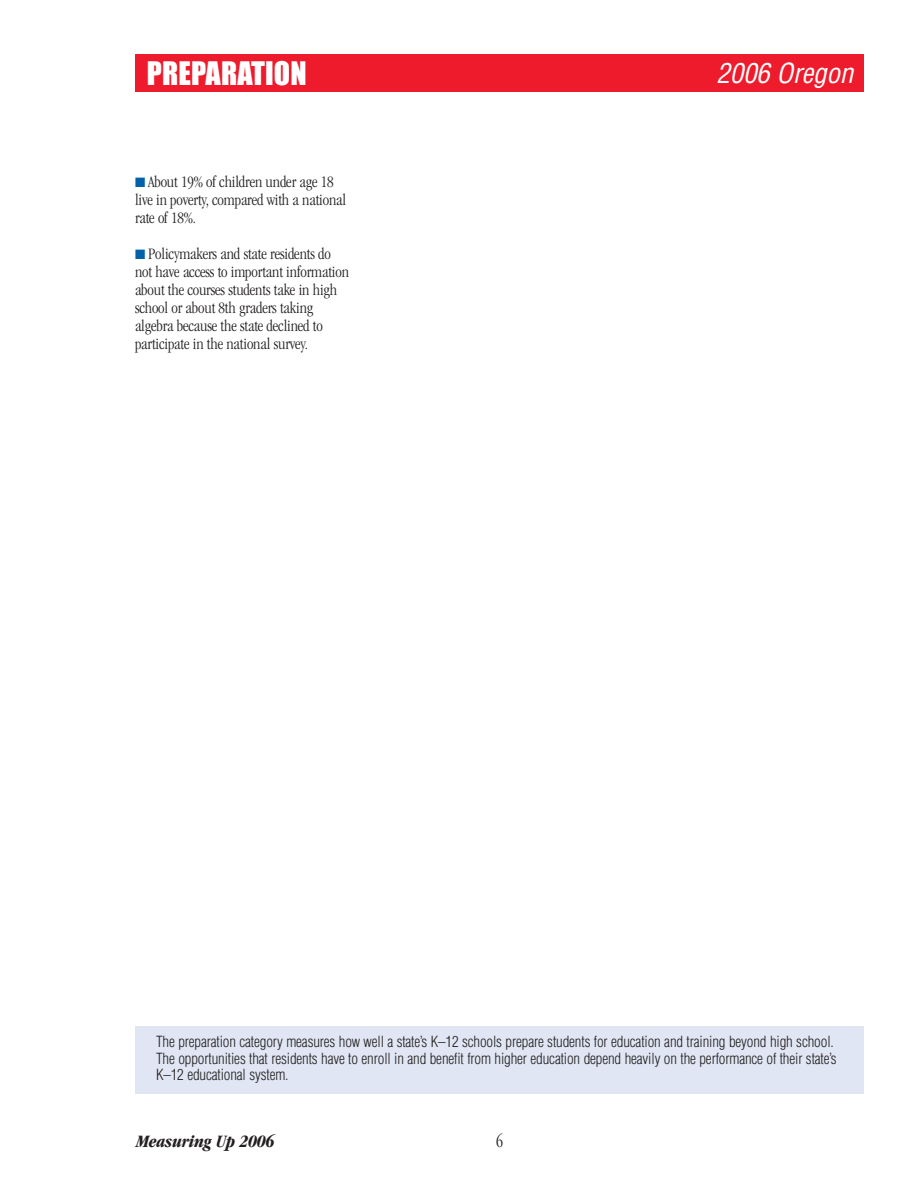
<style>
.page{position:relative;width:918px;height:1188px;background:#fff}
.page>*{position:absolute;margin:0;border:0;box-sizing:border-box;transform-origin:0 0}
.t1{font:30px "Impact";letter-spacing:.005em;color:#fff}
.t2{font:italic condensed 27px "Helvetica";letter-spacing:-.01em;color:#fff}
.t3{font:italic 700 condensed 18px "Garamond";letter-spacing:-.015em;color:#231f20}
.t4{font:300 condensed 18px "Garamond";color:#231f20}
.t5{font:300 condensed 16.5px/18px "Garamond";letter-spacing:-.01em;color:#231f20}
.t6{font:300 condensed 15px/16.5px "Helvetica";letter-spacing:-.01em;color:#231f20}
.s1{color:#0161aa}
</style>
<div class="page">
<div style="left:135px;top:54px;width:729px;height:38px;background:#ee1b2c"></div>
<div style="left:135px;top:1026px;width:729px;height:68px;background:#e0e6f3"></div>
<h1 class="t1" style="left:147px;top:64px;width:161px">PREPARATION</h1>
<p class="t5" style="left:135px;top:174px;width:213px"><span class="s1">■</span> About 19% of children under age 18 live in poverty, compared with a national rate of 18%.</p>
<p class="t5" style="left:135px;top:246px;width:216px"><span class="s1">■</span> Policymakers and state residents do not have access to important information about the courses students take in high school or about 8th graders taking algebra because the state declined to participate in the national survey.</p>
<h2 class="t2" style="left:717px;top:63px;width:138px">2006 Oregon</h2>
<p class="t6" style="left:156px;top:1035px;width:682px">The preparation category measures how well a state’s K–12 schools prepare students for education and training beyond high school.<br>The opportunities that residents have to enroll in and benefit from higher education depend heavily on the performance of their state’s<br>K–12 educational system.</p>
<p class="t3" style="left:136px;top:1134px;width:140px">Measuring Up 2006</p>
<p class="t4" style="left:496px;top:1134px;width:9px">6</p>
</div>
